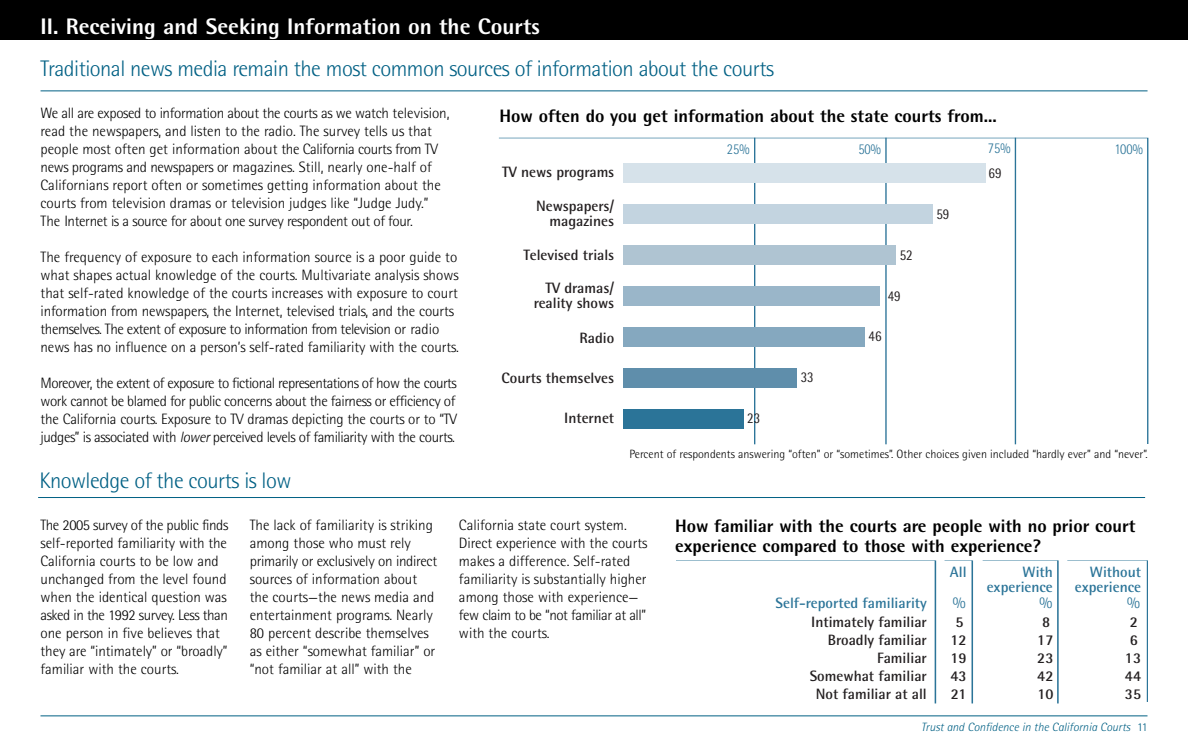
<style>
.page{position:relative;width:1188px;height:756px;background:#fff}
.page>*{position:absolute;margin:0;border:0;box-sizing:border-box;transform-origin:0 0}
.t1{font:300 22.5px "Rotis Semi Sans";letter-spacing:-.025em;color:#006084}
.t2{font:800 22.5px "Rotis Semi Sans";color:#fff}
.t3{font:800 18px/19.5px "Rotis Semi Sans";color:#000}
.t4{font:300 16.5px "Rotis Semi Sans";color:#2b7498}
.t5{font:300 15px/18px "Rotis Semi Sans";color:#000}
.t6{font:700 15px/15px "Rotis Semi Sans";color:#231f20;text-align:right}
.t7{font:700 15px/15px "Rotis Semi Sans";color:#2b7498;text-align:right}
.t8{font:15px "Rotis Semi Sans";color:#231f20;scale:.87 1}
.t9{font:300 15px "Rotis Semi Sans";color:#2b7498;scale:.87 1}
.t10{font:300 12px "Rotis Semi Sans";color:#000}
.t11{font:italic 300 12px "Rotis Semi Sans";color:#006084}
.s1{font-style:italic}
.s2{font-style:normal}
</style>
<div class="page">
<hr style="left:40px;top:716px;width:1108px;height:1px;background:#006084">
<div style="left:0;top:0;width:1188px;height:40px;background:#000"></div>
<svg style="left:499px;top:138px;width:649px;height:306px"></svg>
<hr style="left:41px;top:91px;width:1107px;height:1px;background:#006084">
<hr style="left:38px;top:497px;width:1107px;height:1px;background:#006084">
<svg style="left:676px;top:560px;width:261px;height:144px"></svg>
<svg style="left:944px;top:560px;width:30px;height:144px"></svg>
<svg style="left:982px;top:560px;width:77px;height:144px"></svg>
<svg style="left:1067px;top:560px;width:81px;height:142px"></svg>
<h1 class="t2" style="left:40px;top:18px;width:501px">II. Receiving and Seeking Information on the Courts</h1>
<h1 class="t1" style="left:41px;top:61px;width:735px">Traditional news media remain the most common sources of information about the courts</h1>
<p class="t5" style="left:41px;top:106px;width:410px">We all are exposed to information about the courts as we watch television, read the newspapers, and listen to the radio. The survey tells us that people most often get information about the California courts from TV news programs and newspapers or magazines. Still, nearly one-half of Californians report often or sometimes getting information about the courts from television dramas or television judges like “Judge Judy.” The Internet is a source for about one survey respondent out of four.</p>
<p class="t5" style="left:41px;top:250px;width:420px">The frequency of exposure to each information source is a poor guide to what shapes actual knowledge of the courts. Multivariate analysis shows that self-rated knowledge of the courts increases with exposure to court information from newspapers, the Internet, televised trials, and the courts themselves. The extent of exposure to information from television or radio news has no influence on a person’s self-rated familiarity with the courts.</p>
<p class="t5" style="left:41px;top:376px;width:418px;text-align:justify">Moreover, the extent of exposure to fictional representations of how the courts work cannot be blamed for public concerns about the fairness or efficiency of the California courts. Exposure to TV dramas depicting the courts or to “TV judges” is associated with <span class="s1">lower</span> perceived levels of familiarity with the courts.</p>
<p class="t3" style="left:500px;top:108px;width:499px">How often do you get information about the state courts from...</p>
<p class="t9" style="left:733px;top:144px;width:20px">5%</p>
<p class="t9" style="left:865px;top:143px;width:20px">0%</p>
<p class="t9" style="left:994px;top:143px;width:20px">5%</p>
<p class="t9" style="left:1127px;top:143px;width:20px">0%</p>
<p class="t6" style="left:502px;top:166px;width:113px">TV news programs</p>
<p class="t6" style="left:536px;top:200px;width:80px">Newspapers/ magazines</p>
<p class="t6" style="left:523px;top:240px;width:92px;line-height:32.4px">Televised trials<br>TV dramas/</p>
<p class="t6" style="left:539px;top:297px;width:77px">eality shows</p>
<p class="t6" style="left:579px;top:332px;width:36px">Radio</p>
<p class="t6" style="left:502px;top:372px;width:114px">Courts themselves</p>
<p class="t6" style="left:568px;top:412px;width:47px">nternet</p>
<p class="t8" style="left:989px;top:168px;width:16px">69</p>
<p class="t8" style="left:936px;top:208px;width:16px">59</p>
<p class="t8" style="left:900px;top:249px;width:16px">52</p>
<p class="t8" style="left:888px;top:290px;width:16px">49</p>
<p class="t8" style="left:869px;top:331px;width:16px">46</p>
<p class="t8" style="left:801px;top:372px;width:16px">33</p>
<p class="t8" style="left:747px;top:413px;width:16px">23</p>
<p class="t10" style="left:630px;top:449px;width:520px">Percent of respondents answering “often” or “sometimes”. Other choices given included “hardly ever” and “never”.</p>
<h1 class="t1" style="left:39px;top:472px;width:254px">Knowledge of the courts is low</h1>
<p class="t5" style="left:40px;top:518px;width:189px">The 2005 survey of the public finds self-reported familiarity with the<br>California courts to be low and unchanged from the level found when the identical question was asked in the 1992 survey. Less than one person in five believes that they are “intimately” or “broadly” familiar with the courts.</p>
<p class="t5" style="left:250px;top:518px;width:189px">The lack of familiarity is striking among those who must rely primarily or exclusively on indirect sources of information about the courts—the news media and entertainment programs. Nearly<br>80 percent describe themselves as either “somewhat familiar” or “not familiar at all” with the</p>
<p class="t5" style="left:459px;top:518px;width:190px">California state court system.<br>Direct experience with the courts makes a difference. Self-rated familiarity is substantially higher among those with experience— few claim to be “not familiar at all” with the courts.</p>
<p class="t3" style="left:675px;top:518px;width:462px">How familiar with the courts are people with no prior court experience compared to those with experience?</p>
<p class="t7" style="left:950px;top:566px;width:18px">All</p>
<p class="t7" style="left:987px;top:566px;width:68px">With experience</p>
<p class="t7" style="left:1075px;top:566px;width:68px">Without experience</p>
<p class="t7" style="left:776px;top:597px;width:153px">Self-reported familiarity</p>
<p class="t4" style="left:953px;top:597px;width:14px">%</p>
<p class="t4" style="left:1040px;top:597px;width:14px">%</p>
<p class="t4" style="left:1127px;top:597px;width:14px">%</p>
<p class="t6" style="left:828px;top:634px;width:101px">Broadly familiar</p>
<p class="t6" style="left:950px;top:634px;width:18px">12</p>
<p class="t6" style="left:1037px;top:634px;width:18px">17</p>
<p class="t6" style="left:1130px;top:634px;width:10px">6</p>
<p class="t6" style="left:877px;top:652px;width:51px">Familiar</p>
<p class="t6" style="left:950px;top:652px;width:18px">19</p>
<p class="t6" style="left:1037px;top:652px;width:18px">23</p>
<p class="t6" style="left:1125px;top:652px;width:18px">13</p>
<p class="t6" style="left:810px;top:670px;width:119px">Somewhat familiar</p>
<p class="t6" style="left:950px;top:670px;width:18px">43</p>
<p class="t6" style="left:1037px;top:670px;width:18px">42</p>
<p class="t6" style="left:1125px;top:670px;width:18px">44</p>
<p class="t6" style="left:816px;top:688px;width:112px">Not familiar at all</p>
<p class="t6" style="left:951px;top:688px;width:17px">21</p>
<p class="t6" style="left:1038px;top:688px;width:17px">10</p>
<p class="t6" style="left:1125px;top:688px;width:18px">35</p>
<p class="t6" style="left:815px;top:616px;width:113px">ntimately familiar</p>
<p class="t6" style="left:955px;top:616px;width:10px">5</p>
<p class="t6" style="left:1042px;top:616px;width:10px">8</p>
<p class="t6" style="left:1130px;top:616px;width:10px">2</p>
<p class="t11" style="left:921px;top:722px;width:228px">Trust and Confidence in the California Courts <span class="s2">11</span></p>
</div>
